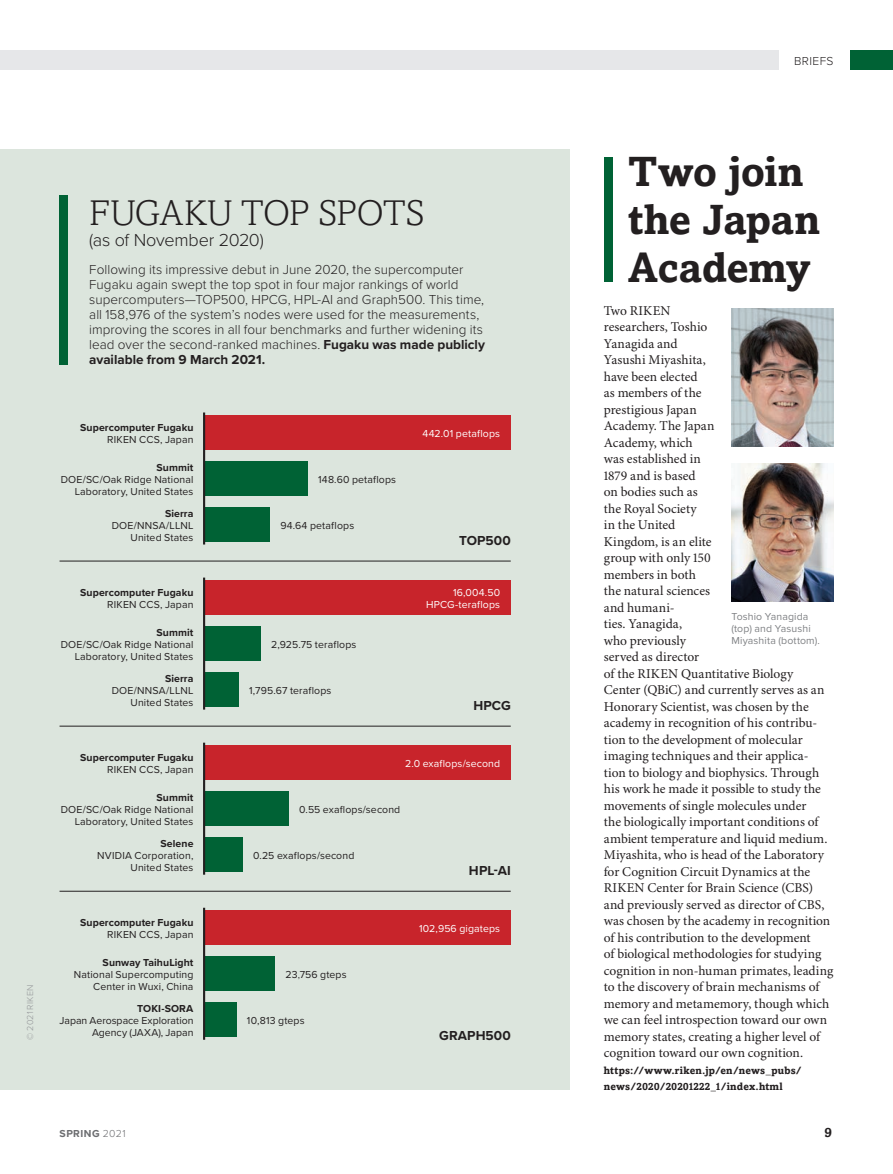
<style>
.page{position:relative;width:893px;height:1174px;background:#fff}
.page>*{position:absolute;margin:0;border:0;box-sizing:border-box;transform-origin:0 0}
.t1{font:700 42px/48px "Amasis MT Pro";letter-spacing:-.015em;color:#231f20}
.t2{font:300 36px "Amasis MT Pro";letter-spacing:-.015em;color:#231f20}
.t3{font:300 18px "Proxima Nova";letter-spacing:-.015em;color:#231f20}
.t4{font:13.5px/16.5px "Minion Pro";color:#231f20}
.t5{font:300 13.5px/15px "Proxima Nova";color:#231f20}
.t6{font:700 13.5px "Proxima Nova";letter-spacing:.005em;color:#231f20}
.t7{font:700 13.5px "Amasis MT Pro";color:#231f20}
.t8{font:300 12px "Proxima Nova";letter-spacing:.035em;color:#231f20}
.t9{font:10.5px/12px "Proxima Nova";letter-spacing:.015em;color:#231f20;text-align:right}
.t10{font:700 10.5px "Proxima Nova";letter-spacing:.01em;color:#231f20}
.t11{font:10.5px/12px "Proxima Nova";letter-spacing:.015em;color:#fff;text-align:right}
.t12{font:700 10.5px/16.5px "Amasis MT Pro";letter-spacing:.015em;color:#231f20}
.t13{font:10.5px/12px "Proxima Nova";letter-spacing:.01em;color:#808285}
.t14{font:700 10.5px "Proxima Nova";letter-spacing:.045em;color:#6c6d70}
.t15{font:300 9px "Proxima Nova";letter-spacing:.02em;color:#939598}
.s1{font-weight:700}
.s2{font-family:"Koz Min Pr 6 N"}
.s3{font-weight:300}
</style>
<div class="page">
<div style="left:0;top:150px;width:570px;height:940px;background:#dce5dd"></div>
<div style="left:850px;top:51px;width:43px;height:19px;background:#006235"></div>
<div style="left:0;top:51px;width:778px;height:19px;background:#e6e7e9"></div>
<img style="left:731px;top:309px;width:102px;height:138px">
<img style="left:731px;top:463px;width:102px;height:138px">
<div style="left:604px;top:157px;width:8px;height:125px;background:#006235"></div>
<div style="left:204px;top:416px;width:307px;height:34px;background:#c8242b"></div>
<div style="left:204px;top:746px;width:307px;height:34px;background:#c8242b"></div>
<div style="left:204px;top:581px;width:307px;height:34px;background:#c8242b"></div>
<div style="left:204px;top:911px;width:307px;height:34px;background:#c8242b"></div>
<div style="left:204px;top:507px;width:66px;height:34px;background:#006235"></div>
<div style="left:204px;top:837px;width:38px;height:34px;background:#006235"></div>
<div style="left:204px;top:672px;width:34px;height:34px;background:#006235"></div>
<div style="left:204px;top:1002px;width:32px;height:34px;background:#006235"></div>
<div style="left:204px;top:461px;width:103px;height:34px;background:#006235"></div>
<div style="left:204px;top:791px;width:84px;height:34px;background:#006235"></div>
<div style="left:204px;top:626px;width:56px;height:34px;background:#006235"></div>
<div style="left:204px;top:956px;width:71px;height:34px;background:#006235"></div>
<hr style="left:203px;top:412px;width:2px;height:132px;background:#231f20">
<hr style="left:203px;top:742px;width:2px;height:132px;background:#231f20">
<hr style="left:203px;top:907px;width:2px;height:132px;background:#231f20">
<div style="left:60px;top:195px;width:8px;height:169px;background:#006235"></div>
<hr style="left:60px;top:561px;width:451px;height:1px;background:#231f20">
<hr style="left:60px;top:891px;width:451px;height:1px;background:#231f20">
<hr style="left:60px;top:726px;width:451px;height:1px;background:#231f20">
<hr style="left:203px;top:577px;width:2px;height:132px;background:#231f20">
<p class="t8" style="left:794px;top:52px;width:41px">BRIEFS</p>
<p class="t15" style="left:23px;top:1039px;width:57px;rotate:-90deg">© 2021 RIKEN</p>
<p class="t2" style="left:89px;top:193px;width:337px">FUGAKU TOP SPOTS</p>
<p class="t3" style="left:89px;top:227px;width:176px">(as of November 2020)</p>
<p class="t5" style="left:89px;top:261px;width:397px">Following its impressive debut in June 2020, the supercomputer Fugaku again swept the top spot in four major rankings of world supercomputers—TOP500, HPCG, HPL-AI and Graph500. This time, all 158,976 of the system’s nodes were used for the measurements, improving the scores in all four benchmarks and further widening its lead over the second-ranked machines. <span class="s1">Fugaku was made publicly available from 9 March 2021.</span></p>
<p class="t10" style="left:80px;top:420px;width:115px">Supercomputer Fugaku</p>
<p class="t9" style="left:107px;top:433px;width:88px">RIKEN CCS, Japan</p>
<p class="t10" style="left:157px;top:459px;width:38px">Summit</p>
<p class="t9" style="left:61px;top:473px;width:134px">DOE/SC/Oak Ridge National<br>Laboratory, United States</p>
<p class="t10" style="left:165px;top:506px;width:30px">Sierra</p>
<p class="t9" style="left:112px;top:519px;width:83px">DOE/NNSA/LLNL</p>
<p class="t9" style="left:131px;top:531px;width:64px">United States</p>
<p class="t10" style="left:80px;top:585px;width:115px">Supercomputer Fugaku</p>
<p class="t9" style="left:107px;top:598px;width:88px">RIKEN CCS, Japan</p>
<p class="t10" style="left:157px;top:624px;width:38px">Summit</p>
<p class="t9" style="left:61px;top:638px;width:134px">DOE/SC/Oak Ridge National<br>Laboratory, United States</p>
<p class="t10" style="left:165px;top:671px;width:30px">Sierra</p>
<p class="t9" style="left:112px;top:684px;width:83px">DOE/NNSA/LLNL</p>
<p class="t9" style="left:131px;top:696px;width:64px">United States</p>
<p class="t10" style="left:80px;top:749px;width:115px">Supercomputer Fugaku</p>
<p class="t9" style="left:107px;top:763px;width:88px">RIKEN CCS, Japan</p>
<p class="t10" style="left:157px;top:789px;width:38px">Summit</p>
<p class="t9" style="left:61px;top:803px;width:134px">DOE/SC/Oak Ridge National<br>Laboratory, United States</p>
<p class="t10" style="left:161px;top:836px;width:34px">Selene</p>
<p class="t9" style="left:97px;top:849px;width:98px">NVIDIA Corporation,</p>
<p class="t9" style="left:131px;top:861px;width:64px">United States</p>
<p class="t10" style="left:80px;top:914px;width:115px">Supercomputer Fugaku</p>
<p class="t9" style="left:107px;top:928px;width:88px">RIKEN CCS, Japan</p>
<p class="t10" style="left:103px;top:954px;width:92px">Sunway TaihuLight</p>
<p class="t9" style="left:74px;top:968px;width:121px">National Supercomputing<br>Center in Wuxi, China</p>
<p class="t10" style="left:137px;top:1001px;width:58px">TOKI-SORA</p>
<p class="t9" style="left:60px;top:1014px;width:135px">Japan Aerospace Exploration<br>Agency (JAXA), Japan</p>
<p class="t9" style="left:318px;top:473px;width:79px">148.60 petaflops</p>
<p class="t9" style="left:280px;top:519px;width:75px">94.64 petaflops</p>
<p class="t9" style="left:271px;top:638px;width:87px">2,925.75 teraflops</p>
<p class="t9" style="left:249px;top:684px;width:84px">1,795.67 teraflops</p>
<p class="t11" style="left:423px;top:427px;width:79px">442.01 petaflops</p>
<p class="t6" style="left:459px;top:530px;width:53px">TOP500</p>
<p class="t11" style="left:426px;top:586px;width:76px">16,004.50<br>HPCG-teraflops</p>
<p class="t6" style="left:473px;top:695px;width:39px">HPCG</p>
<p class="t11" style="left:405px;top:757px;width:97px">2.0 exaflops/second</p>
<p class="t9" style="left:299px;top:803px;width:103px">0.55 exaflops/second</p>
<p class="t9" style="left:253px;top:849px;width:103px">0.25 exaflops/second</p>
<p class="t9" style="left:285px;top:968px;width:63px">23<span class="s2">,</span>756 gteps</p>
<p class="t9" style="left:247px;top:1014px;width:59px">10,813 gteps</p>
<p class="t6" style="left:469px;top:860px;width:43px">HPL-AI</p>
<p class="t11" style="left:419px;top:922px;width:82px">102,956 gigateps</p>
<p class="t6" style="left:439px;top:1025px;width:73px">GRAPH500</p>
<p class="t1" style="left:628px;top:147px;width:193px">Two join the Japan<br>Academy</p>
<p class="t4" style="left:604px;top:302px;width:231px">Two RIKEN<br>researchers, Toshio<br>Yanagida and<br>Yasushi Miyashita,<br>have been elected<br>as members of the<br>prestigious Japan<br>Academy. The Japan<br>Academy, which<br>was established in<br>1879 and is based<br>on bodies such as<br>the Royal Society<br>in the United<br>Kingdom, is an elite<br>group with only 150<br>members in both<br>the natural sciences<br>and humani-<br>ties. Yanagida,<br>who previously<br>served as director<br>of the RIKEN Quantitative Biology<br>Center (QBiC) and currently serves as an<br>Honorary Scientist, was chosen by the academy in recognition of his contribu&shy;tion to the development of molecular imaging techniques and their applica&shy;tion to biology and biophysics. Through his work he made it possible to study the movements of single molecules under<br>the biologically important conditions of ambient temperature and liquid medium.<br>Miyashita, who is head of the Laboratory for Cognition Circuit Dynamics at the<br>RIKEN Center for Brain Science (CBS) and previously served as director of CBS, was chosen by the academy in recognition of his contribution to the development<br>of biological methodologies for studying cognition in non-human primates, leading to the discovery of brain mechanisms of memory and metamemory, though which we can feel introspection toward our own memory states, creating a higher level of cognition toward our own cognition.</p>
<p class="t12" style="left:604px;top:1062px;width:200px">https://www.riken.jp/en/news_pubs/ news/2020/20201222_1/index.html</p>
<p class="t13" style="left:731px;top:609px;width:90px">Toshio Yanagida (top) and Yasushi<br>Miyashita (bottom).</p>
<p class="t14" style="left:60px;top:1125px;width:68px">SPRING <span class="s3">2021</span></p>
<p class="t7" style="left:824px;top:1123px;width:9px">9</p>
</div>
